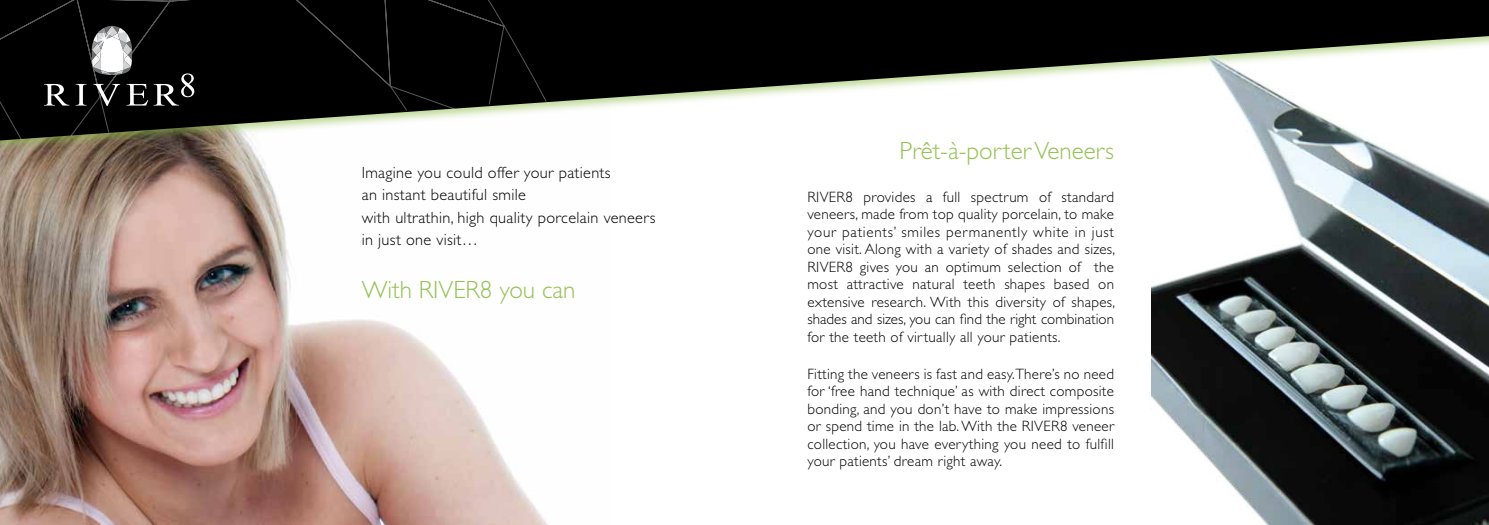
<style>
.page{position:relative;width:1489px;height:525px;background:#fff}
.page>*{position:absolute;margin:0;border:0;box-sizing:border-box;transform-origin:0 0}
.t1{font:300 25px "Gill Sans Std";color:#95c154}
.t2{font:300 16.25px/22.5px "Gill Sans Std";letter-spacing:.02em;color:#000}
.t3{font:300 15px/17.5px "Gill Sans Std";letter-spacing:.02em;color:#000;text-align:justify}
</style>
<div class="page">
<img style="left:0;top:153px;width:547px;height:371px">
<div style="left:0;top:0;width:1488px;height:153px;background:#95c154;opacity:.6"></div>
<svg style="left:0;top:0;width:1488px;height:142px;fill:#000"></svg>
<svg style="left:0;top:0;width:547px;height:140px;background:#21211f"></svg>
<svg style="left:92px;top:26px;width:40px;height:49px"></svg>
<svg style="left:44px;top:84px;width:25px;height:21px"></svg>
<svg style="left:76px;top:84px;width:11px;height:21px"></svg>
<svg style="left:93px;top:84px;width:27px;height:22px"></svg>
<svg style="left:126px;top:84px;width:22px;height:21px"></svg>
<svg style="left:154px;top:73px;width:40px;height:32px"></svg>
<img style="left:1151px;top:21px;width:337px;height:503px">
<p class="t2" style="left:362px;top:161px;width:295px">Imagine you could offer your patients<br>an instant beautiful smile<br>with ultrathin, high quality porcelain veneers in just one visit…</p>
<h1 class="t1" style="left:362px;top:275px;width:215px">With RIVER8 you can</h1>
<h1 class="t1" style="left:899px;top:136px;width:216px">Prêt-à-porter Veneers</h1>
<p class="t3" style="left:807px;top:188px;width:309px">RIVER8 provides a full spectrum of standard veneers, made from top quality porcelain, to make your patients’ smiles permanently white in just one visit. Along with a variety of shades and sizes, RIVER8 gives you an optimum selection of the most attractive natural teeth shapes based on extensive research. With this diversity of shapes, shades and sizes, you can find the right combination for the teeth of virtually all your patients.</p>
<p class="t3" style="left:807px;top:365px;width:308px">Fitting the veneers is fast and easy. There’s no need for ‘free hand technique’ as with direct composite bonding, and you don’t have to make impressions or spend time in the lab. With the RIVER8 veneer collection, you have everything you need to fulfill your patients’ dream right away.</p>
</div>
